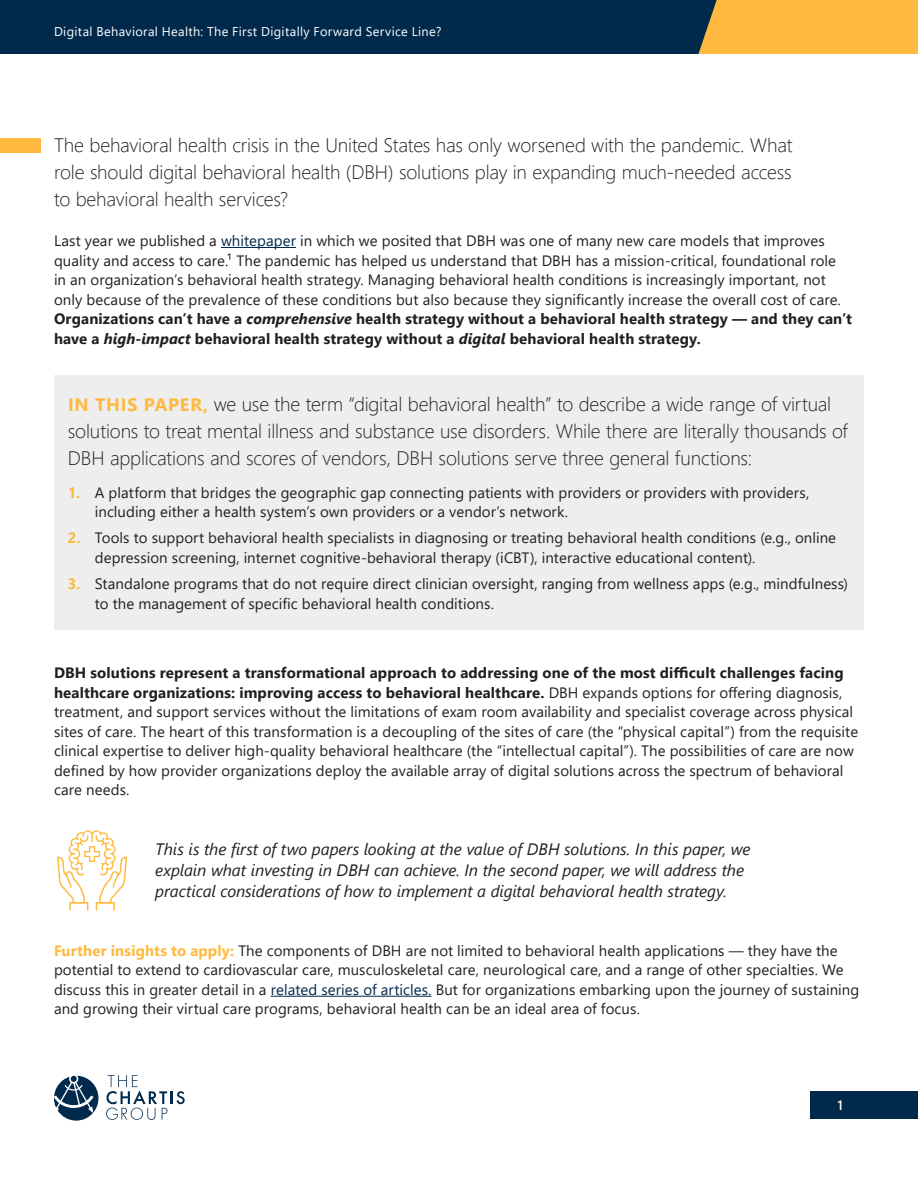
<style>
.page{position:relative;width:918px;height:1188px;background:#fff}
.page>*{position:absolute;margin:0;border:0;box-sizing:border-box;transform-origin:0 0}
.Chartis_-_Heading_2{font:300 19.5px/27px "Segoe UI";letter-spacing:-.01em;color:#231f20}
.Chartis_-_Dek{font:300 19.5px/27px "Segoe UI";letter-spacing:-.01em;color:#231f20;text-align:justify}
.Chartis_-_Body{font:italic 16.5px/21px "Segoe UI";letter-spacing:-.005em;color:#231f20}
.Chartis_-_Body-2{font:15px/19.5px "Segoe UI";letter-spacing:.005em;color:#231f20}
.t1{font:600 13.5px "Segoe UI";color:#fff}
.t2{font:12.75px "Segoe UI";letter-spacing:.025em;color:#fff}
.s1{color:#00294c}
.s2{font-weight:700}
.s3{font-weight:700;font-style:italic}
.s4{font-weight:700;font-size:18px;color:#ffb93e}
.s5{font-weight:700;color:#ffb93e}
</style>
<div class="page">
<div style="left:0;top:0;width:918px;height:54px;background:#00294c"></div>
<div style="left:698px;top:0;width:220px;height:54px;background:#ffb93e"></div>
<div style="left:810px;top:1091px;width:108px;height:28px;background:#00294c"></div>
<svg style="left:54px;top:1076px;width:44px;height:45px"></svg>
<svg style="left:106px;top:1075px;width:79px;height:45px"></svg>
<div style="left:0;top:139px;width:40px;height:14px;background:#ffb93e"></div>
<div style="left:54px;top:375px;width:810px;height:255px;background:#efeeee"></div>
<hr style="left:271px;top:996px;width:161px;height:1px;background:#00294c">
<svg style="left:57px;top:830px;width:70px;height:80px"></svg>
<hr style="left:221px;top:247px;width:75px;height:1px;background:#00294c">
<p class="t2" style="left:54px;top:20px;width:389px">Digital Behavioral Health: The First Digitally Forward Service Line?</p>
<p class="Chartis_-_Dek" style="left:54px;top:130px;width:740px">The behavioral health crisis in the United States has only worsened with the pandemic. What role should digital behavioral health (DBH) solutions play in expanding much-needed access to behavioral health services?</p>
<p class="Chartis_-_Body-2" style="left:54px;top:230px;width:800px">Last year we published a <span class="s1">whitepaper</span> in which we posited that DBH was one of many new care models that improves quality and access to care.¹ The pandemic has helped us understand that DBH has a mission-critical, foundational role<br>in an organization’s behavioral health strategy. Managing behavioral health conditions is increasingly important, not only because of the prevalence of these conditions but also because they significantly increase the overall cost of care.<br><span class="s2">Organizations can’t have a</span> <span class="s3">comprehensive</span> <span class="s2">health strategy without a behavioral health strategy — and they can’t have a</span> <span class="s3">high-impact</span> <span class="s2">behavioral health strategy without a</span> <span class="s3">digital</span> <span class="s2">behavioral health strategy.</span></p>
<p class="Chartis_-_Heading_2" style="left:68px;top:388px;width:782px"><span class="s4">IN THIS PAPER,</span> we use the term “digital behavioral health” to describe a wide range of virtual solutions to treat mental illness and substance use disorders. While there are literally thousands of<br>DBH applications and scores of vendors, DBH solutions serve three general functions:</p>
<p class="Chartis_-_Body-2" style="left:95px;top:481px;width:716px;text-indent:-27px"><span class="s5">1.</span> A platform that bridges the geographic gap connecting patients with providers or providers with providers, including either a health system’s own providers or a vendor’s network.</p>
<p class="Chartis_-_Body-2" style="left:95px;top:527px;width:743px;text-indent:-27px"><span class="s5">2.</span> Tools to support behavioral health specialists in diagnosing or treating behavioral health conditions (e.g., online depression screening, internet cognitive-behavioral therapy (iCBT), interactive educational content).</p>
<p class="Chartis_-_Body-2" style="left:95px;top:573px;width:755px;text-indent:-27px"><span class="s5">3.</span> Standalone programs that do not require direct clinician oversight, ranging from wellness apps (e.g., mindfulness) to the management of specific behavioral health conditions.</p>
<p class="Chartis_-_Body-2" style="left:54px;top:662px;width:806px"><span class="s2">DBH solutions represent a transformational approach to addressing one of the most difficult challenges facing healthcare organizations: improving access to behavioral healthcare.</span> DBH expands options for offering diagnosis, treatment, and support services without the limitations of exam room availability and specialist coverage across physical sites of care. The heart of this transformation is a decoupling of the sites of care (the “physical capital”) from the requisite clinical expertise to deliver high-quality behavioral healthcare (the “intellectual capital”). The possibilities of care are now defined by how provider organizations deploy the available array of digital solutions across the spectrum of behavioral care needs.</p>
<p class="Chartis_-_Body" style="left:155px;top:836px;width:597px">This is the first of two papers looking at the value of DBH solutions. In this paper, we explain what investing in DBH can achieve. In the second paper, we will address the practical considerations of how to implement a digital behavioral health strategy.</p>
<p class="Chartis_-_Body-2" style="left:54px;top:940px;width:807px"><span class="s5">Further insights to apply:</span> The components of DBH are not limited to behavioral health applications — they have the potential to extend to cardiovascular care, musculoskeletal care, neurological care, and a range of other specialties. We discuss this in greater detail in a <span class="s1">related series of articles.</span> But for organizations embarking upon the journey of sustaining and growing their virtual care programs, behavioral health can be an ideal area of focus.</p>
<p class="t1" style="left:838px;top:1092px;width:7px">1</p>
</div>
